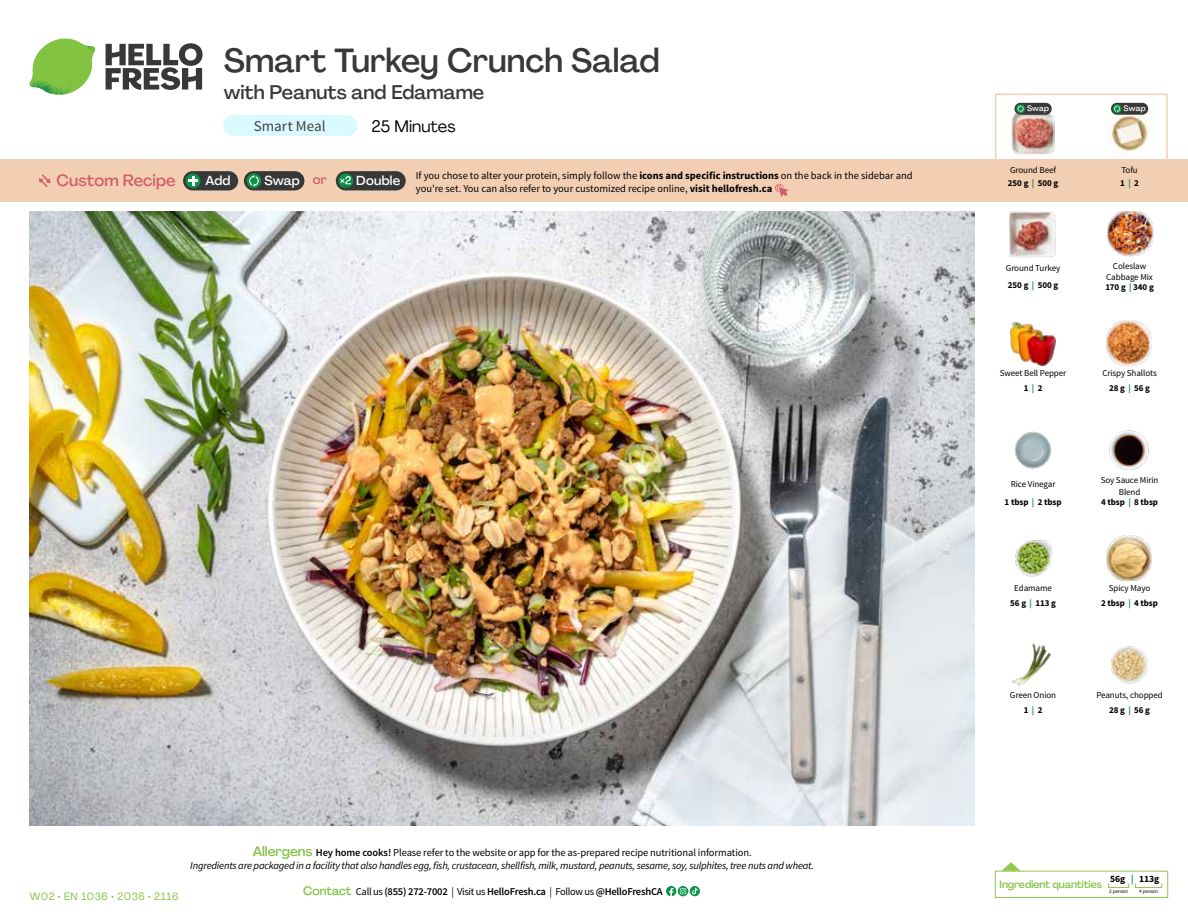
<style>
.page{position:relative;width:1188px;height:918px;background:#fff}
.page>*{position:absolute;margin:0;border:0;box-sizing:border-box;transform-origin:0 0}
.t1{font:500 33px "Agrandir";color:#383839}
.t2{font:500 19.5px "Agrandir";color:#383839}
.t3{font:16.5px "Agrandir";color:#000}
.t4{font:500 16.2px "Agrandir";color:#d15f6a}
.t5{font:15px "Source Sans Pro";color:#414042}
.t6{font:500 12.9px "Agrandir";letter-spacing:.015em;color:#fff}
.t7{font:italic 10.5px/13.5px "Source Sans Pro";letter-spacing:-.02em;color:#000;text-align:center}
.t8{font:10.5px "Source Sans Pro";color:#000}
.t9{font:600 10.5px "Source Sans Pro";letter-spacing:-.02em;color:#000}
.t10{font:500 10.5px "Agrandir";letter-spacing:-.01em;color:#82c341}
.t11{font:10.5px "Agrandir";letter-spacing:.05em;color:#82c341}
.t12{font:700 9.6px "Source Sans Pro";letter-spacing:-.01em;color:#000}
.t13{font:9px/14.9px "Source Sans Pro";letter-spacing:-.01em;color:#000;text-align:center}
.t14{font:700 9px/14.9px "Source Sans Pro";letter-spacing:-.01em;color:#000;text-align:center}
.t15{font:500 7.95px "Agrandir";letter-spacing:.01em;color:#fff}
.t16{font:5.25px "Source Sans Pro";letter-spacing:-.01em;color:#000}
.s1{color:#d15f6a}
.s2{font-weight:700}
.s3{font-weight:700;color:#0b9446}
.s4{color:#0b9446}
.s5{font-weight:400}
.s6{font-family:"Agrandir";font-weight:500;font-style:normal;font-size:13.5px;color:#82c341}
.s7{font-weight:600;font-style:normal}
.s8{font-style:normal}
.s9{font-family:"Agrandir";font-weight:500;font-size:12px;color:#82c341}
</style>
<div class="page">
<svg style="left:106px;top:43px;width:97px;height:47px"></svg>
<svg style="left:34px;top:39px;width:59px;height:38px"></svg>
<img style="left:65px;top:39px;width:30px;height:25px">
<img style="left:33px;top:60px;width:56px;height:10px">
<img style="left:29px;top:64px;width:58px;height:31px">
<img style="left:64px;top:70px;width:25px;height:24px">
<img style="left:30px;top:211px;width:945px;height:615px">
<svg style="left:690px;top:886px;width:10px;height:10px"></svg>
<svg style="left:666px;top:886px;width:32px;height:10px"></svg>
<svg style="left:1002px;top:862px;width:19px;height:9px"></svg>
<div style="left:995px;top:871px;width:173px;height:27px;border:1px solid #91c84e"></div>
<div style="left:1108px;top:883px;width:21px;height:5px;border:1px solid #91c84e"></div>
<div style="left:1135px;top:883px;width:27px;height:5px;border:1px solid #91c84e"></div>
<div style="left:223px;top:115px;width:134px;height:21px;background:#daf9ff;border-radius:10px"></div>
<img style="left:1011px;top:322px;width:45px;height:44px">
<img style="left:1106px;top:321px;width:46px;height:45px">
<img style="left:1014px;top:431px;width:38px;height:38px">
<img style="left:1109px;top:430px;width:40px;height:40px">
<img style="left:1015px;top:540px;width:38px;height:37px">
<img style="left:1106px;top:536px;width:46px;height:45px">
<img style="left:1012px;top:643px;width:39px;height:44px">
<img style="left:1108px;top:211px;width:45px;height:46px">
<img style="left:1010px;top:212px;width:45px;height:45px">
<img style="left:1111px;top:646px;width:37px;height:38px">
<div style="left:0;top:160px;width:1188px;height:42px;background:#f2cfb3"></div>
<svg style="left:39px;top:174px;width:12px;height:13px"></svg>
<div style="left:336px;top:171px;width:70px;height:19px;background:#383839;border-radius:10px"></div>
<svg style="left:338px;top:173px;width:15px;height:15px"></svg>
<div style="left:341px;top:180px;width:11px;height:11px;background:#000;opacity:.35"></div>
<svg style="left:339px;top:176px;width:12px;height:8px"></svg>
<div style="left:244px;top:171px;width:60px;height:19px;background:#383839;border-radius:10px"></div>
<div style="left:247px;top:173px;width:14px;height:15px;background:#0b9446;border-radius:50%"></div>
<svg style="left:249px;top:175px;width:10px;height:12px"></svg>
<div style="left:183px;top:171px;width:55px;height:19px;background:#383839;border-radius:10px"></div>
<div style="left:186px;top:173px;width:14px;height:15px;background:#0b9446;border-radius:50%"></div>
<svg style="left:188px;top:176px;width:10px;height:10px"></svg>
<svg style="left:775px;top:183px;width:13px;height:14px"></svg>
<div style="left:995px;top:94px;width:173px;height:69px;border:2px solid #f2cfb3"></div>
<img style="left:1011px;top:113px;width:44px;height:42px">
<img style="left:1107px;top:111px;width:42px;height:43px">
<div style="left:1014px;top:103px;width:38px;height:12px;background:#383839;border-radius:6px"></div>
<svg style="left:1016px;top:104px;width:9px;height:9px"></svg>
<svg style="left:1018px;top:105px;width:6px;height:7px"></svg>
<div style="left:1111px;top:103px;width:37px;height:12px;background:#383839;border-radius:6px"></div>
<svg style="left:1113px;top:104px;width:9px;height:9px"></svg>
<svg style="left:1114px;top:105px;width:6px;height:7px"></svg>
<h3 class="t4" style="left:56px;top:170px;width:121px">Custom Recipe</h3>
<h1 class="t1" style="left:224px;top:40px;width:437px">Smart Turkey Crunch Salad</h1>
<h2 class="t2" style="left:224px;top:80px;width:262px">with Peanuts and Edamame</h2>
<h3 class="t3" style="left:372px;top:116px;width:86px">25 Minutes</h3>
<h3 class="t5" style="left:254px;top:117px;width:73px">Smart Meal</h3>
<p class="t15" style="left:1027px;top:104px;width:24px">Swap</p>
<p class="t15" style="left:1124px;top:104px;width:24px">Swap</p>
<p class="t6" style="left:205px;top:172px;width:27px">Add</p>
<p class="t6" style="left:264px;top:172px;width:64px">Swap <span class="s1">or</span></p>
<p class="t6" style="left:356px;top:172px;width:45px">Double</p>
<p class="t13" style="left:1008px;top:164px;width:52px;line-height:13px;text-align:left">Ground Beef<br><span class="s2">250 g</span> <span class="s3">|</span> <span class="s2">500 g</span></p>
<p class="t13" style="left:1120px;top:164px;width:20px;line-height:13px;text-align:left">Tofu<br><span class="s2">1</span> <span class="s3">|</span> <span class="s2">2</span></p>
<p class="t8" style="left:416px;top:169px;width:498px">If you chose to alter your protein, simply follow the <span class="s2">icons and specific instructions</span> on the back in the sidebar and</p>
<p class="t8" style="left:416px;top:182px;width:358px">you're set. You can also refer to your customized recipe online, <span class="s2">visit hellofresh.ca</span></p>
<p class="t13" style="left:1006px;top:260px;width:56px;line-height:17px;text-align:left">Ground Turkey<br><span class="s2">250 g</span> <span class="s3">|</span> <span class="s2">500 g</span></p>
<p class="t13" style="left:1106px;top:260px;width:48px;line-height:11.6px">Coleslaw<br>Cabbage Mix</p>
<p class="t14" style="left:1105px;top:280px;width:50px">170 g <span class="s4">|</span> 340 g</p>
<p class="t13" style="left:1000px;top:366px;width:68px">Sweet Bell Pepper<br><span class="s2">1</span> <span class="s3">|</span> <span class="s2">2</span></p>
<p class="t13" style="left:1102px;top:366px;width:56px">Crispy Shallots<br><span class="s2">28 g</span> <span class="s3">|</span> <span class="s2">56 g</span></p>
<p class="t13" style="left:1005px;top:475px;width:58px;line-height:18px">Rice Vinegar<br><span class="s2">1 tbsp</span> <span class="s3">|</span> <span class="s2">2 tbsp</span></p>
<p class="t13" style="left:1101px;top:475px;width:59px;line-height:11.6px">Soy Sauce Mirin<br>Blend</p>
<p class="t14" style="left:1101px;top:495px;width:58px">4 tbsp <span class="s4">|</span> 8 tbsp</p>
<p class="t13" style="left:1010px;top:581px;width:47px">Edamame<br><span class="s2">56 g</span> <span class="s3">|</span> <span class="s2">113 g</span></p>
<p class="t14" style="left:1101px;top:581px;width:58px"><span class="s5">Spicy Mayo<br></span>2 tbsp <span class="s4">|</span> 4 tbsp</p>
<p class="t13" style="left:1010px;top:688px;width:48px">Green Onion<br><span class="s2">1</span> <span class="s3">|</span> <span class="s2">2</span></p>
<p class="t13" style="left:1096px;top:688px;width:68px">Peanuts, chopped<br><span class="s2">28 g</span> <span class="s3">|</span> <span class="s2">56 g</span></p>
<p class="t11" style="left:30px;top:890px;width:150px">W02 • EN 1036 • 2036 • 2116</p>
<p class="t7" style="left:190px;top:846px;width:625px"><span class="s6">Allergens</span> <span class="s7">Hey home cooks!</span> <span class="s8">Please refer to the website or app for the as-prepared recipe nutritional information.<br></span>Ingredients are packaged in a facility that also handles egg, fish, crustacean, shellfish, milk, mustard, peanuts, sesame, soy, sulphites, tree nuts and wheat.</p>
<p class="t9" style="left:303px;top:885px;width:361px"><span class="s9">Contact</span> <span class="s5">Call us</span> (855) 272-7002 <span class="s5">| Visit us</span> HelloFresh.ca <span class="s5">| Follow us</span> @HelloFreshCA</p>
<p class="t12" style="left:1110px;top:873px;width:50px">56g <span class="s4">|</span> 113g</p>
<p class="t16" style="left:1109px;top:888px;width:20px">2 person</p>
<p class="t16" style="left:1139px;top:888px;width:20px">4 person</p>
<p class="t10" style="left:1000px;top:878px;width:104px">Ingredient quantities</p>
</div>
